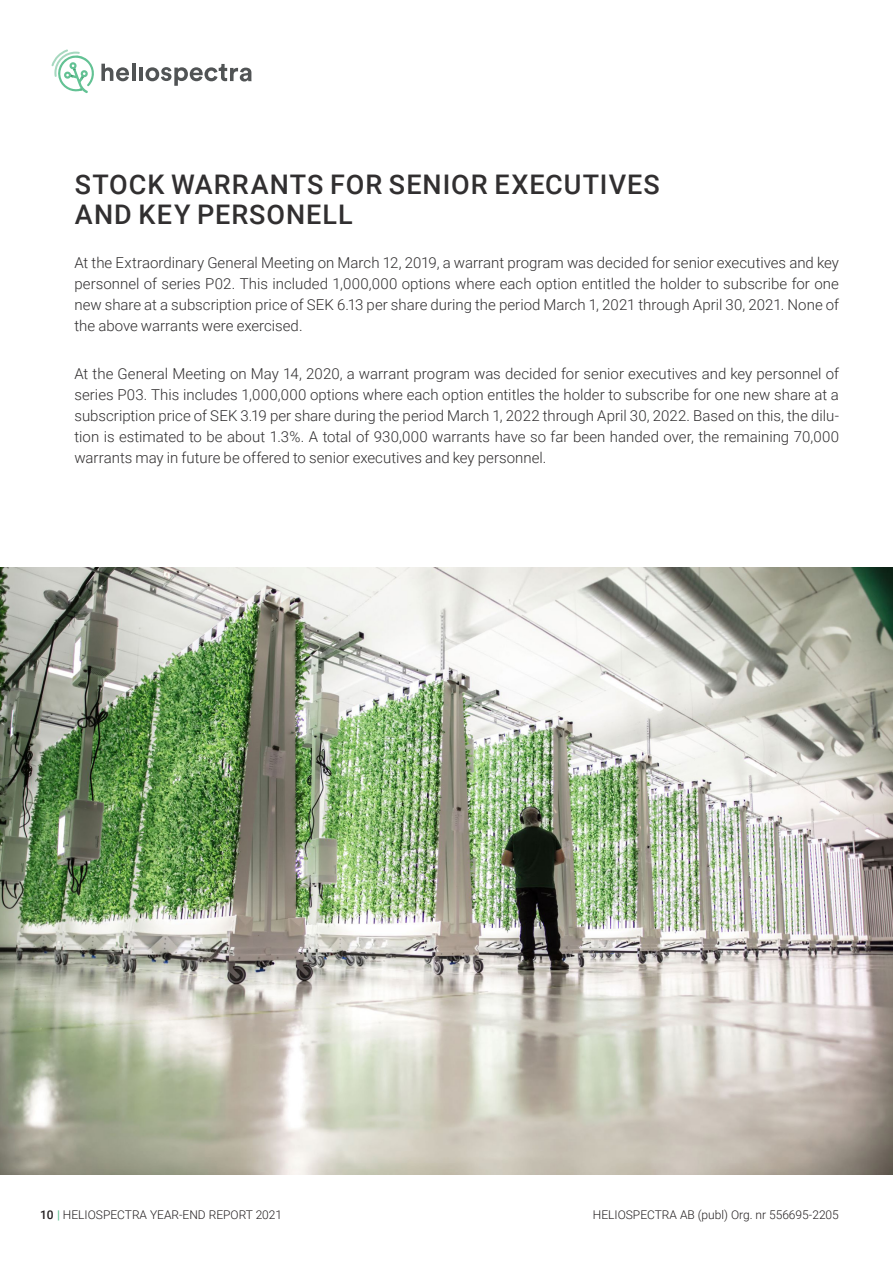
<style>
.page{position:relative;width:893px;height:1263px;background:#fff}
.page>*{position:absolute;margin:0;border:0;box-sizing:border-box;transform-origin:0 0}
.Rubrik_Roboto_med_18{font:500 27px/30px "Roboto";letter-spacing:.04em;color:#312f30}
.Robot_Bröd_light_10{font:300 15px/21px "Roboto";color:#312f30;text-align:justify}
.t1{font:300 12px "Roboto";color:#231f20}
.s1{font-weight:500}
.s2{font-weight:500;color:#63c294}
</style>
<div class="page">
<hr style="left:132px;top:64px;width:3px;height:17px;background:#515455">
<hr style="left:139px;top:68px;width:4px;height:13px;background:#515455">
<svg style="left:145px;top:64px;width:107px;height:22px"></svg>
<svg style="left:52px;top:50px;width:77px;height:43px"></svg>
<img style="left:0;top:568px;width:893px;height:606px">
<p class="Rubrik_Roboto_med_18" style="left:75px;top:168px;width:586px">STOCK WARRANTS FOR SENIOR EXECUTIVES<br>AND KEY PERSONELL</p>
<p class="Robot_Bröd_light_10" style="left:74px;top:251px;width:766px">At the Extraordinary General Meeting on March 12, 2019, a warrant program was decided for senior executives and key personnel of series P02. This included 1,000,000 options where each option entitled the holder to subscribe for one new share at a subscription price of SEK 6.13 per share during the period March 1, 2021 through April 30, 2021. None of the above warrants were exercised.</p>
<p class="Robot_Bröd_light_10" style="left:74px;top:362px;width:766px">At the General Meeting on May 14, 2020, a warrant program was decided for senior executives and key personnel of series P03. This includes 1,000,000 options where each option entitles the holder to subscribe for one new share at a subscription price of SEK 3.19 per share during the period March 1, 2022 through April 30, 2022. Based on this, the dilu&shy;tion is estimated to be about 1.3%. A total of 930,000 warrants have so far been handed over, the remaining 70,000 warrants may in future be offered to senior executives and key personnel.</p>
<p class="t1" style="left:40px;top:1206px;width:244px"><span class="s1">10</span> <span class="s2">|</span> HELIOSPECTRA YEAR-END REPORT 2021</p>
<p class="t1" style="left:593px;top:1206px;width:248px">HELIOSPECTRA AB (publ) Org. nr 556695-2205</p>
</div>
